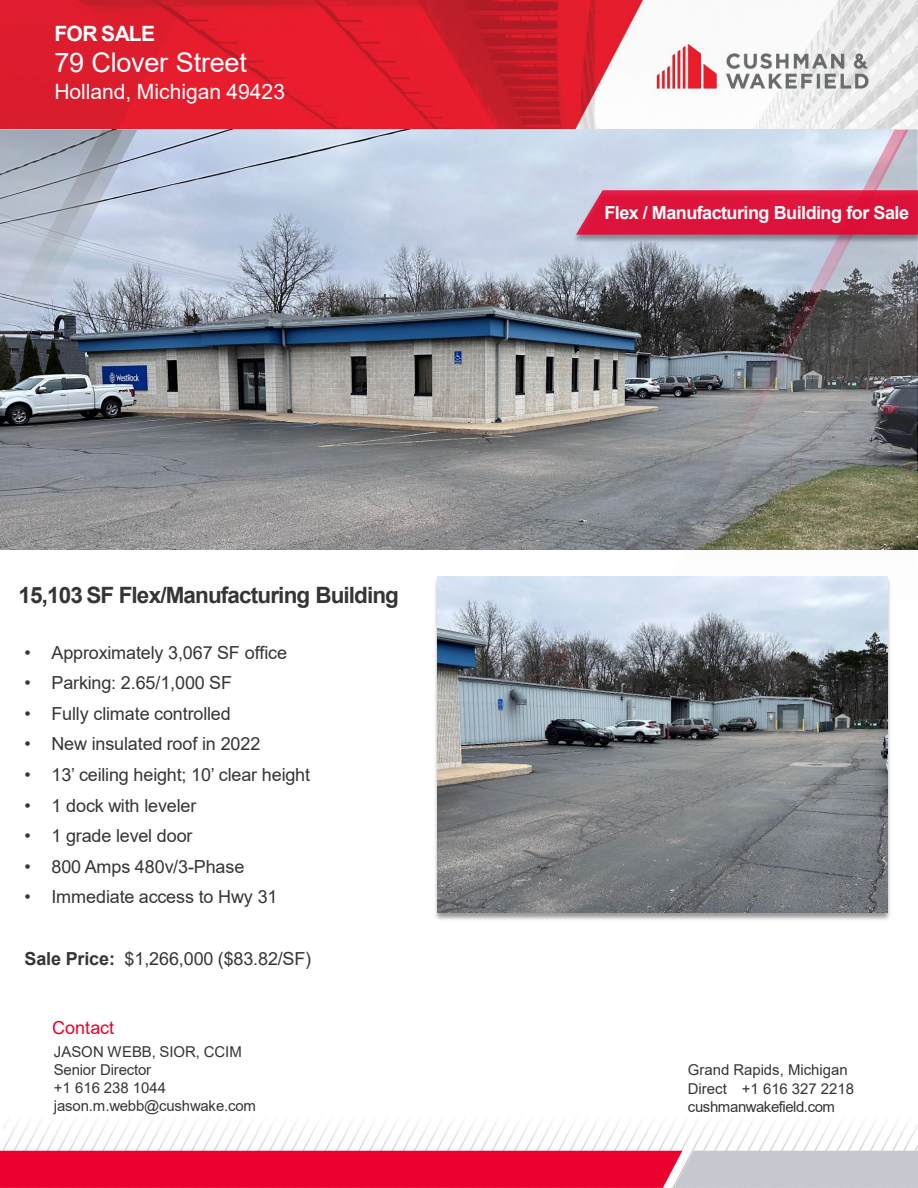
<style>
.page{position:relative;width:918px;height:1188px;background:#fff}
.page>*{position:absolute;margin:0;border:0;box-sizing:border-box;transform-origin:0 0}
.t1{font:27px "Arial";letter-spacing:-.01em;color:#fff}
.t2{font:700 22.5px "Arial";letter-spacing:-.04em;color:#353535}
.t3{font:21px "Arial";color:#fff}
.t4{font:700 21px "Arial";letter-spacing:-.03em;color:#fff}
.t5{font:18px "Arial";letter-spacing:-.005em;color:#353535}
.t6{font:700 18px "Arial";letter-spacing:-.03em;color:#fff}
.t7{font:18px "Arial";color:#ec002d}
.t8{font:15px/18px "Arial";letter-spacing:-.005em;color:#353535}
.s1{font-weight:700}
</style>
<div class="page">
<img style="left:4px;top:1121px;width:914px;height:30px">
<img style="left:0;top:0;width:918px;height:549px">
<svg style="left:0;top:1151px;width:918px;height:37px"></svg>
<svg style="left:653px;top:130px;width:264px;height:420px"></svg>
<svg style="left:704px;top:130px;width:204px;height:363px"></svg>
<img style="left:570px;top:188px;width:348px;height:58px">
<svg style="left:576px;top:190px;width:342px;height:45px"></svg>
<svg style="left:0;top:130px;width:137px;height:261px"></svg>
<img style="left:435px;top:576px;width:455px;height:344px">
<img style="left:438px;top:576px;width:449px;height:337px">
<p class="t4" style="left:54px;top:19px;width:102px">FOR SALE</p>
<h1 class="t1" style="left:54px;top:44px;width:194px">79 Clover Street</h1>
<p class="t3" style="left:54px;top:78px;width:232px">Holland, Michigan 49423</p>
<p class="t2" style="left:18px;top:580px;width:382px">15,103 SF Flex/Manufacturing Building</p>
<p class="t5" style="left:24px;top:640px;width:264px">• Approximately 3,067 SF office</p>
<p class="t5" style="left:24px;top:671px;width:209px">• Parking: 2.65/1,000 SF</p>
<p class="t5" style="left:24px;top:701px;width:208px">• Fully climate controlled</p>
<p class="t5" style="left:24px;top:732px;width:237px">• New insulated roof in 2022</p>
<p class="t5" style="left:24px;top:762px;width:287px">• 13’ ceiling height; 10’ clear height</p>
<p class="t5" style="left:24px;top:793px;width:173px">• 1 dock with leveler</p>
<p class="t5" style="left:24px;top:824px;width:170px">• 1 grade level door</p>
<p class="t5" style="left:24px;top:854px;width:221px">• 800 Amps 480v/3-Phase</p>
<p class="t5" style="left:24px;top:885px;width:255px">• Immediate access to Hwy 31</p>
<p class="t5" style="left:24px;top:946px;width:288px"><span class="s1">Sale Price:</span> $1,266,000 ($83.82/SF)</p>
<p class="t7" style="left:52px;top:1015px;width:63px">Contact</p>
<p class="t8" style="left:54px;top:1042px;width:204px">JASON WEBB, SIOR, CCIM<br>Senior Director<br>+1 616 238 1044 jason.m.webb@cushwake.com</p>
<p class="t6" style="left:604px;top:200px;width:306px">Flex / Manufacturing Building for Sale</p>
<p class="t8" style="left:688px;top:1060px;width:168px;line-height:18.6px">Grand Rapids, Michigan<br>Direct +1 616 327 2218 cushmanwakefield.com</p>
</div>
